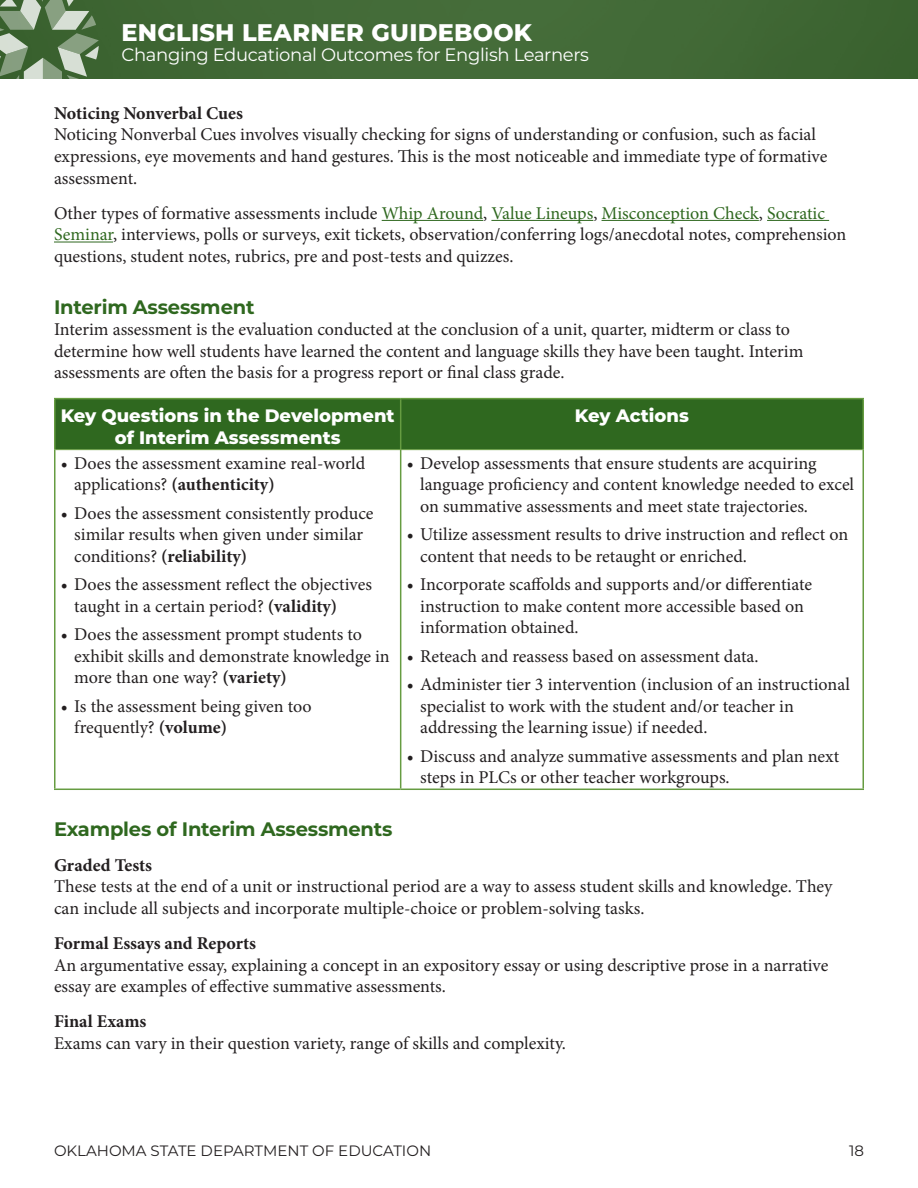
<style>
.page{position:relative;width:918px;height:1188px;background:#fff}
.page>*{position:absolute;margin:0;border:0;box-sizing:border-box;transform-origin:0 0}
.t1{font:800 24px "Montserrat";letter-spacing:.01em;color:#fff}
.Body_Text{font:700 19.5px "Montserrat";letter-spacing:-.01em;color:#2f681f}
.H3{font:700 19.5px "Montserrat";letter-spacing:-.01em;color:#2f681f}
.Body_Text-2{font:18px/21.6px "Minion Pro";color:#231f20}
.Table_Header{font:800 18px/21.6px "Montserrat";color:#fff;text-align:center}
.t2{font:18px "Montserrat";letter-spacing:-.02em;color:#fff}
.H4_No_Indent{font:700 18px "Minion Pro";letter-spacing:-.005em;color:#231f20}
.t3{font:15px "Montserrat";color:#231f20}
.s1{color:#2f681f}
.s2{font-weight:700}
</style>
<div class="page">
<div style="left:0;top:0;width:918px;height:79px;background:#426a37"></div>
<svg style="left:0;top:0;width:99px;height:79px"></svg>
<hr style="left:382px;top:220px;width:101px;height:1px;background:#2f681f">
<hr style="left:491px;top:220px;width:102px;height:1px;background:#2f681f">
<hr style="left:602px;top:220px;width:157px;height:1px;background:#2f681f">
<hr style="left:767px;top:220px;width:62px;height:1px;background:#2f681f">
<hr style="left:54px;top:242px;width:59px;height:1px;background:#2f681f">
<div style="left:56px;top:399px;width:806px;height:50px;background:#2f681f"></div>
<svg style="left:56px;top:450px;width:806px;height:339px"></svg>
<hr style="left:54px;top:398px;width:347px;height:1px;background:#669c41">
<hr style="left:54px;top:399px;width:2px;height:51px;background:#669c41">
<hr style="left:401px;top:398px;width:463px;height:1px;background:#669c41">
<hr style="left:400px;top:399px;width:1px;height:50px;background:#669c41">
<hr style="left:862px;top:399px;width:2px;height:51px;background:#669c41">
<hr style="left:56px;top:449px;width:345px;height:1px;background:#669c41">
<hr style="left:401px;top:449px;width:461px;height:1px;background:#669c41">
<hr style="left:54px;top:450px;width:2px;height:339px;background:#669c41">
<hr style="left:400px;top:450px;width:1px;height:339px;background:#669c41">
<hr style="left:862px;top:450px;width:2px;height:339px;background:#669c41">
<hr style="left:54px;top:789px;width:347px;height:1px;background:#669c41">
<hr style="left:401px;top:789px;width:463px;height:1px;background:#669c41">
<h1 class="t1" style="left:122px;top:15px;width:412px">ENGLISH LEARNER GUIDEBOOK</h1>
<p class="t2" style="left:122px;top:42px;width:469px">Changing Educational Outcomes for English Learners</p>
<p class="H4_No_Indent" style="left:54px;top:100px;width:190px">Noticing Nonverbal Cues</p>
<p class="Body_Text-2" style="left:54px;top:124px;width:775px">Noticing Nonverbal Cues involves visually checking for signs of understanding or confusion, such as facial expressions, eye movements and hand gestures. This is the most noticeable and immediate type of formative assessment.</p>
<p class="Body_Text-2" style="left:54px;top:202px;width:794px">Other types of formative assessments include <span class="s1">Whip Around</span>, <span class="s1">Value Lineups</span>, <span class="s1">Misconception Check</span>, <span class="s1">Socratic<br>Seminar</span>, interviews, polls or surveys, exit tickets, observation/conferring logs/anecdotal notes, comprehension questions, student notes, rubrics, pre and post-tests and quizzes.</p>
<p class="H3" style="left:54px;top:293px;width:202px">Interim Assessment</p>
<p class="Body_Text-2" style="left:54px;top:319px;width:751px">Interim assessment is the evaluation conducted at the conclusion of a unit, quarter, midterm or class to determine how well students have learned the content and language skills they have been taught. Interim assessments are often the basis for a progress report or final class grade.</p>
<h3 class="Table_Header" style="left:61px;top:404px;width:335px">Key Questions in the Development of Interim Assessments</h3>
<h3 class="Table_Header" style="left:575px;top:404px;width:116px">Key Actions</h3>
<p class="Body_Text-2" style="left:74px;top:452px;width:293px;text-indent:-14px">• Does the assessment examine real-world applications? <span class="s2">(authenticity)</span></p>
<p class="Body_Text-2" style="left:74px;top:502px;width:301px;text-indent:-14px">• Does the assessment consistently produce similar results when given under similar conditions? <span class="s2">(reliability)</span></p>
<p class="Body_Text-2" style="left:74px;top:574px;width:299px;text-indent:-14px">• Does the assessment reflect the objectives taught in a certain period? <span class="s2">(validity)</span></p>
<p class="Body_Text-2" style="left:74px;top:624px;width:317px;text-indent:-14px">• Does the assessment prompt students to exhibit skills and demonstrate knowledge in more than one way? <span class="s2">(variety)</span></p>
<p class="Body_Text-2" style="left:74px;top:695px;width:239px;text-indent:-14px">• Is the assessment being given too frequently? <span class="s2">(volume)</span></p>
<p class="Body_Text-2" style="left:420px;top:452px;width:435px;text-indent:-14px">• Develop assessments that ensure students are acquiring language proficiency and content knowledge needed to excel on summative assessments and meet state trajectories.</p>
<p class="Body_Text-2" style="left:420px;top:524px;width:430px;text-indent:-14px">• Utilize assessment results to drive instruction and reflect on content that needs to be retaught or enriched.</p>
<p class="Body_Text-2" style="left:420px;top:574px;width:393px;text-indent:-14px">• Incorporate scaffolds and supports and/or differentiate instruction to make content more accessible based on information obtained.</p>
<p class="Body_Text-2" style="left:407px;top:645px;width:353px">• Reteach and reassess based on assessment data.</p>
<p class="Body_Text-2" style="left:420px;top:674px;width:431px;text-indent:-14px">• Administer tier 3 intervention (inclusion of an instructional specialist to work with the student and/or teacher in addressing the learning issue) if needed.</p>
<p class="Body_Text-2" style="left:420px;top:745px;width:421px;text-indent:-14px">• Discuss and analyze summative assessments and plan next steps in PLCs or other teacher workgroups.</p>
<p class="Body_Text" style="left:54px;top:815px;width:340px">Examples of Interim Assessments</p>
<p class="Body_Text-2" style="left:54px;top:854px;width:780px"><span class="s2">Graded Tests<br></span>These tests at the end of a unit or instructional period are a way to assess student skills and knowledge. They can include all subjects and incorporate multiple-choice or problem-solving tasks.</p>
<p class="Body_Text-2" style="left:54px;top:933px;width:776px"><span class="s2">Formal Essays and Reports<br></span>An argumentative essay, explaining a concept in an expository essay or using descriptive prose in a narrative essay are examples of effective summative assessments.</p>
<p class="Body_Text-2" style="left:54px;top:1011px;width:514px"><span class="s2">Final Exams<br></span>Exams can vary in their question variety, range of skills and complexity.</p>
<p class="t3" style="left:54px;top:1140px;width:379px">OKLAHOMA STATE DEPARTMENT OF EDUCATION</p>
<p class="t3" style="left:849px;top:1140px;width:16px">18</p>
</div>
